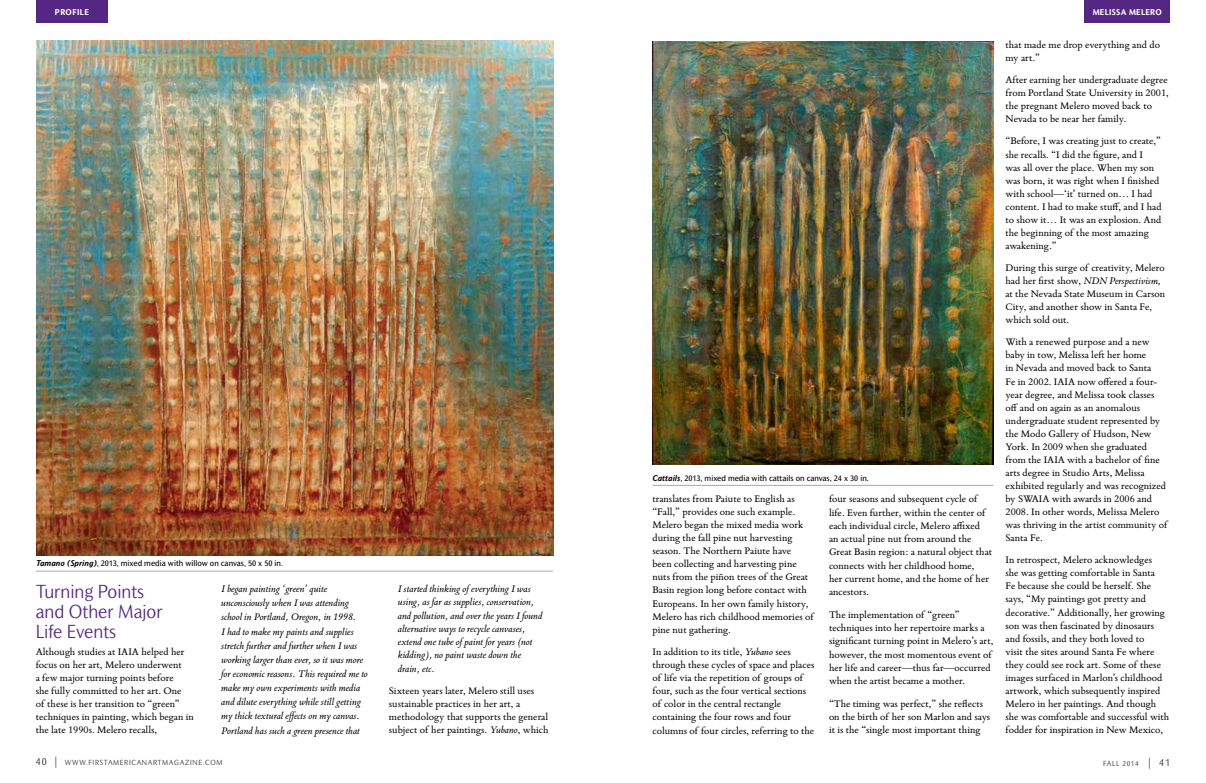
<style>
.page{position:relative;width:1206px;height:783px;background:#fff}
.page>*{position:absolute;margin:0;border:0;box-sizing:border-box;transform-origin:0 0}
.t1{font:300 18px/20.1px "Mahsuri Sans MT Std";color:#542785}
.t2{font:10.8px/13.1px "Bembo Book MT Std";color:#000}
.t3{font:italic 10.8px/14.1px "Bembo Book MT Std";color:#000}
.t4{font:8px "Mahsuri Sans MT Std";color:#000}
.t5{font:700 8px "Mahsuri Sans MT Std";letter-spacing:.03em;color:#fff}
.t6{font:700 8px "Mahsuri Sans MT Std";letter-spacing:.05em;color:#fff}
.t7{font:300 7px "Mahsuri Sans MT Std";letter-spacing:.1em;color:#292829}
.s1{font-weight:700;font-style:italic}
.s2{font-style:italic}
.s3{font-size:10px}
.s4{font-size:11px}
</style>
<div class="page">
<div style="left:36px;top:0;width:72px;height:22px;background:#542785"></div>
<div style="left:1084px;top:0;width:86px;height:22px;background:#542785"></div>
<img style="left:36px;top:40px;width:517px;height:516px">
<hr style="left:36px;top:571px;width:517px;height:1px;background:#a7a9ac">
<img style="left:652px;top:41px;width:341px;height:423px">
<hr style="left:652px;top:485px;width:341px;height:1px;background:#a7a9ac">
<p class="t6" style="left:55px;top:7px;width:36px">PROFILE</p>
<p class="t5" style="left:1093px;top:7px;width:70px">MELISSA MELERO</p>
<p class="t4" style="left:36px;top:559px;width:249px"><span class="s1">Tamano (Spring)</span>, 2013, mixed media with willow on canvas, 50 x 50 in.</p>
<h1 class="t1" style="left:36px;top:581px;width:128px">Turning Points and Other Major<br>Life Events</h1>
<p class="t2" style="left:36px;top:645px;width:160px">Although studies at IAIA helped her focus on her art, Melero underwent<br>a few major turning points before<br>she fully committed to her art. One<br>of these is her transition to “green” techniques in painting, which began in the late 1990s. Melero recalls,</p>
<p class="t3" style="left:221px;top:581px;width:148px">I began painting ‘green’ quite unconsciously when I was attending school in Portland, Oregon, in 1998.<br>I had to make my paints and supplies stretch further and further when I was working larger than ever, so it was more for economic reasons. This required me to make my own experiments with media and dilute everything while still getting my thick textural effects on my canvas.<br>Portland has such a green presence that</p>
<p class="t3" style="left:398px;top:582px;width:146px;line-height:13.2px">I started thinking of everything I was using, as far as supplies, conservation, and pollution, and over the years I found alternative ways to recycle canvases, extend one tube of paint for years (not kidding), no paint waste down the drain, etc.</p>
<p class="t2" style="left:389px;top:683px;width:161px">Sixteen years later, Melero still uses sustainable practices in her art, a methodology that supports the general subject of her paintings. <span class="s2">Yubano</span>, which</p>
<p class="t4" style="left:652px;top:473px;width:218px"><span class="s1">Cattails</span>, 2013, mixed media with cattails on canvas, 24 x 30 in.</p>
<p class="t2" style="left:652px;top:491px;width:163px">translates from Paiute to English as “Fall,” provides one such example.<br>Melero began the mixed media work during the fall pine nut harvesting season. The Northern Paiute have<br>been collecting and harvesting pine nuts from the piñon trees of the Great Basin region long before contact with Europeans. In her own family history, Melero has rich childhood memories of pine nut gathering.</p>
<p class="t2" style="left:652px;top:645px;width:163px">In addition to its title, <span class="s2">Yubano</span> sees through these cycles of space and places of life via the repetition of groups of four, such as the four vertical sections of color in the central rectangle containing the four rows and four columns of four circles, referring to the</p>
<p class="t2" style="left:829px;top:492px;width:165px">four seasons and subsequent cycle of life. Even further, within the center of each individual circle, Melero affixed an actual pine nut from around the Great Basin region: a natural object that connects with her childhood home,<br>her current home, and the home of her ancestors.</p>
<p class="t2" style="left:829px;top:607px;width:166px">The implementation of “green” techniques into her repertoire marks a significant turning point in Melero’s art, however, the most momentous event of her life and career—thus far—occurred when the artist became a mother.</p>
<p class="t2" style="left:829px;top:696px;width:163px">“The timing was perfect,” she reflects on the birth of her son Marlon and says it is the “single most important thing</p>
<p class="t2" style="left:1006px;top:38px;width:156px">that made me drop everything and do my art.”</p>
<p class="t2" style="left:1006px;top:73px;width:165px">After earning her undergraduate degree from Portland State University in 2001, the pregnant Melero moved back to Nevada to be near her family.</p>
<p class="t2" style="left:1006px;top:134px;width:158px">“Before, I was creating just to create,” she recalls. “I did the figure, and I<br>was all over the place. When my son was born, it was right when I finished with school—‘it’ turned on… I had content. I had to make stuff, and I had to show it… It was an explosion. And the beginning of the most amazing awakening.”</p>
<p class="t2" style="left:1006px;top:261px;width:161px">During this surge of creativity, Melero had her first show, <span class="s2">NDN Perspectivism</span>, at the Nevada State Museum in Carson<br>City, and another show in Santa Fe, which sold out.</p>
<p class="t2" style="left:1006px;top:335px;width:163px">With a renewed purpose and a new baby in tow, Melissa left her home<br>in Nevada and moved back to Santa<br>Fe in 2002. IAIA now offered a four&shy;year degree, and Melissa took classes off and on again as an anomalous undergraduate student represented by the Modo Gallery of Hudson, New<br>York. In 2009 when she graduated from the IAIA with a bachelor of fine arts degree in Studio Arts, Melissa exhibited regularly and was recognized by SWAIA with awards in 2006 and<br>2008. In other words, Melissa Melero was thriving in the artist community of<br>Santa Fe.</p>
<p class="t2" style="left:1006px;top:553px;width:165px">In retrospect, Melero acknowledges<br>she was getting comfortable in Santa<br>Fe because she could be herself. She says, “My paintings got pretty and decorative.” Additionally, her growing son was then fascinated by dinosaurs and fossils, and they both loved to<br>visit the sites around Santa Fe where they could see rock art. Some of these images surfaced in Marlon’s childhood artwork, which subsequently inspired Melero in her paintings. And though she was comfortable and successful with fodder for inspiration in New Mexico,</p>
<p class="t7" style="left:36px;top:758px;width:188px"><span class="s3">40</span> <span class="s4">|</span> WWW.FIRSTAMERICANARTMAGAZINE.COM</p>
<p class="t7" style="left:1103px;top:759px;width:68px">FALL 2014 <span class="s4">|</span> <span class="s3">41</span></p>
</div>
